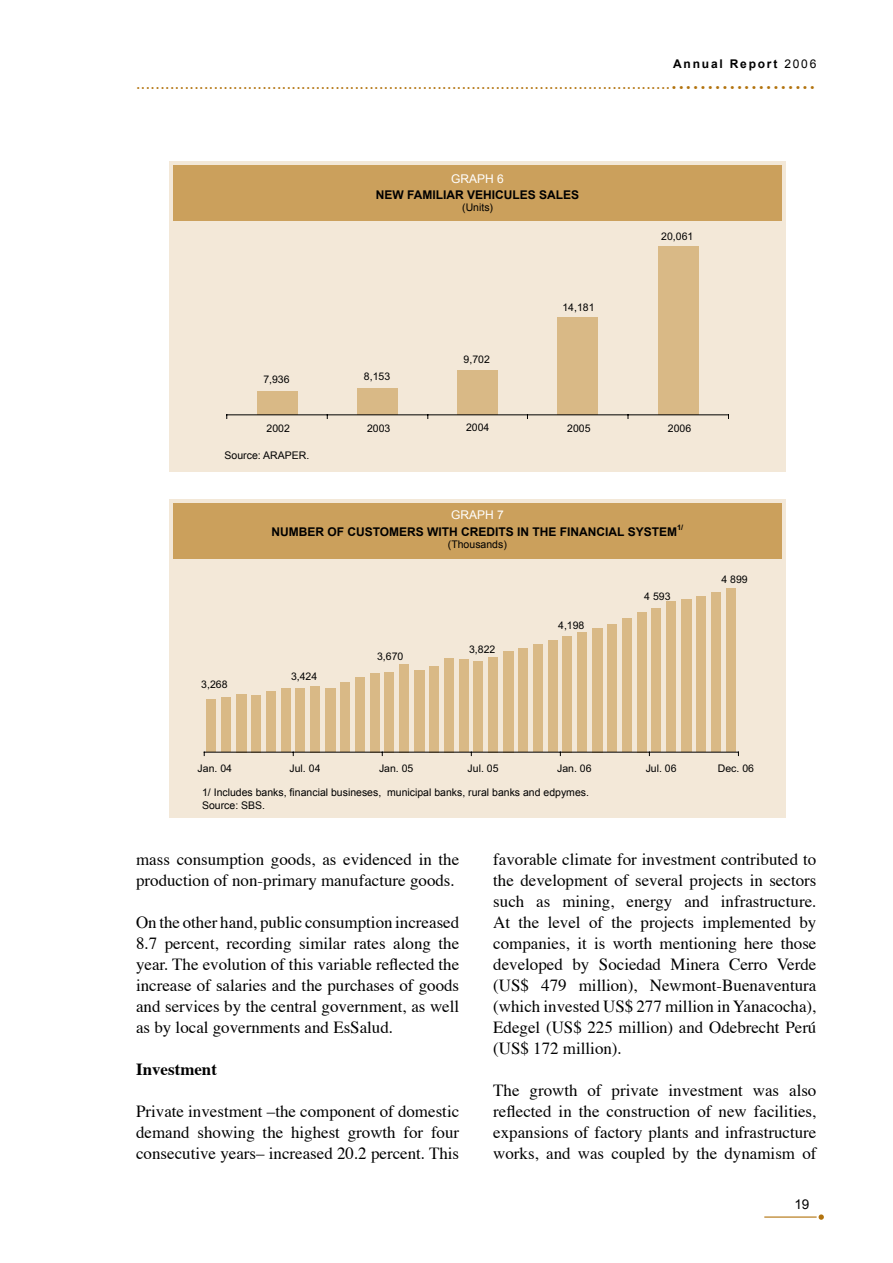
<style>
.page{position:relative;width:893px;height:1263px;background:#fff}
.page>*{position:absolute;margin:0;border:0;box-sizing:border-box;transform-origin:0 0}
.t1{font:18px "Times";color:#b2730e}
.t2{font:16.95px/21px "Times";color:#000;text-align:justify}
.t3{font:700 16.95px "Times";color:#000}
.t4{font:13.5px "Arial";color:#000}
.t5{font:700 12px "Arial";color:#000}
.t6{font:700 12px "Arial";letter-spacing:.15em;color:#000}
.t7{font:12px "Arial";color:#fff}
.t8{font:10.5px/12.6px "Arial";color:#000}
.t9{font:700 7.5px "Arial";color:#000}
.s1{font-weight:400}
.s2{font-size:27px}
</style>
<div class="page">
<hr style="left:764px;top:1216px;width:53px;height:1px;background:#b2730e">
<svg style="left:819px;top:1214px;width:5px;height:6px"></svg>
<div style="left:169px;top:162px;width:617px;height:310px;background:#f3e8d8"></div>
<div style="left:174px;top:166px;width:608px;height:55px;background:#cba05c"></div>
<div style="left:257px;top:392px;width:40px;height:23px;background:#d9b986"></div>
<div style="left:357px;top:389px;width:41px;height:26px;background:#d9b986"></div>
<div style="left:458px;top:371px;width:40px;height:44px;background:#d9b986"></div>
<div style="left:557px;top:317px;width:41px;height:98px;background:#d9b986"></div>
<div style="left:658px;top:247px;width:41px;height:168px;background:#d9b986"></div>
<hr style="left:227px;top:414px;width:501px;height:1px;background:#000">
<div style="left:169px;top:499px;width:617px;height:319px;background:#f3e8d8"></div>
<div style="left:173px;top:503px;width:608px;height:55px;background:#cba05c"></div>
<div style="left:206px;top:699px;width:10px;height:53px;background:#d9b986"></div>
<div style="left:221px;top:697px;width:10px;height:55px;background:#d9b986"></div>
<div style="left:236px;top:694px;width:10px;height:58px;background:#d9b986"></div>
<div style="left:251px;top:695px;width:10px;height:57px;background:#d9b986"></div>
<div style="left:266px;top:691px;width:10px;height:61px;background:#d9b986"></div>
<div style="left:281px;top:689px;width:9px;height:63px;background:#d9b986"></div>
<div style="left:295px;top:689px;width:10px;height:63px;background:#d9b986"></div>
<div style="left:310px;top:686px;width:10px;height:66px;background:#d9b986"></div>
<div style="left:325px;top:689px;width:10px;height:63px;background:#d9b986"></div>
<div style="left:340px;top:682px;width:10px;height:70px;background:#d9b986"></div>
<div style="left:355px;top:677px;width:10px;height:75px;background:#d9b986"></div>
<div style="left:370px;top:673px;width:9px;height:79px;background:#d9b986"></div>
<div style="left:384px;top:672px;width:10px;height:80px;background:#d9b986"></div>
<div style="left:399px;top:664px;width:10px;height:88px;background:#d9b986"></div>
<div style="left:414px;top:670px;width:10px;height:82px;background:#d9b986"></div>
<div style="left:429px;top:666px;width:10px;height:86px;background:#d9b986"></div>
<div style="left:444px;top:658px;width:10px;height:94px;background:#d9b986"></div>
<div style="left:459px;top:660px;width:9px;height:92px;background:#d9b986"></div>
<div style="left:473px;top:661px;width:10px;height:91px;background:#d9b986"></div>
<div style="left:488px;top:657px;width:10px;height:95px;background:#d9b986"></div>
<div style="left:503px;top:651px;width:10px;height:101px;background:#d9b986"></div>
<div style="left:518px;top:648px;width:10px;height:104px;background:#d9b986"></div>
<div style="left:533px;top:645px;width:10px;height:107px;background:#d9b986"></div>
<div style="left:548px;top:640px;width:9px;height:112px;background:#d9b986"></div>
<div style="left:563px;top:636px;width:9px;height:116px;background:#d9b986"></div>
<div style="left:577px;top:632px;width:10px;height:120px;background:#d9b986"></div>
<div style="left:592px;top:628px;width:10px;height:124px;background:#d9b986"></div>
<div style="left:607px;top:624px;width:10px;height:128px;background:#d9b986"></div>
<div style="left:622px;top:618px;width:10px;height:134px;background:#d9b986"></div>
<div style="left:637px;top:612px;width:9px;height:140px;background:#d9b986"></div>
<div style="left:652px;top:609px;width:9px;height:143px;background:#d9b986"></div>
<div style="left:666px;top:601px;width:10px;height:151px;background:#d9b986"></div>
<div style="left:681px;top:600px;width:10px;height:152px;background:#d9b986"></div>
<div style="left:696px;top:596px;width:10px;height:156px;background:#d9b986"></div>
<div style="left:711px;top:593px;width:10px;height:159px;background:#d9b986"></div>
<div style="left:726px;top:588px;width:9px;height:164px;background:#d9b986"></div>
<hr style="left:204px;top:752px;width:534px;height:1px;background:#000">
<p class="t6" style="left:673px;top:57px;width:145px">Annual Report <span class="s1">2006</span></p>
<p class="t1" style="left:136px;top:66px;width:681px">..............................................................................................................<span class="s2">....................</span></p>
<p class="t7" style="left:451px;top:172px;width:54px">Graph 6</p>
<p class="t5" style="left:376px;top:188px;width:205px">NEW FAMILIAR VEHICULES SALES</p>
<p class="t8" style="left:462px;top:201px;width:32px">(Units)</p>
<p class="t8" style="left:263px;top:373px;width:28px">7,936</p>
<p class="t8" style="left:364px;top:370px;width:28px">8,153</p>
<p class="t8" style="left:464px;top:353px;width:28px">9,702</p>
<p class="t8" style="left:562px;top:301px;width:34px">14,181</p>
<p class="t8" style="left:661px;top:230px;width:34px">20,061</p>
<p class="t8" style="left:267px;top:422px;width:25px">2002</p>
<p class="t8" style="left:367px;top:422px;width:25px">2003</p>
<p class="t8" style="left:466px;top:421px;width:25px">2004</p>
<p class="t8" style="left:567px;top:422px;width:25px">2005</p>
<p class="t8" style="left:668px;top:422px;width:25px">2006</p>
<p class="t8" style="left:225px;top:449px;width:47px">Source: ARAP</p>
<p class="t8" style="left:292px;top:449px;width:19px">ER.</p>
<p class="t8" style="left:201px;top:678px;width:28px">3,268</p>
<p class="t7" style="left:451px;top:508px;width:53px">Graph 7</p>
<p class="t5" style="left:271px;top:525px;width:407px">NUMBER OF CUSTOMERS WITH CREDITS IN THE FINANCIAL SYSTEM</p>
<p class="t9" style="left:677px;top:523px;width:8px">1/</p>
<p class="t8" style="left:448px;top:538px;width:60px">(Thousands)</p>
<p class="t8" style="left:291px;top:670px;width:28px">3,424</p>
<p class="t8" style="left:377px;top:650px;width:28px">3,670</p>
<p class="t8" style="left:469px;top:643px;width:28px">3,822</p>
<p class="t8" style="left:558px;top:619px;width:28px">4,198</p>
<p class="t8" style="left:644px;top:590px;width:28px">4 593</p>
<p class="t8" style="left:721px;top:573px;width:28px">4 899</p>
<p class="t8" style="left:198px;top:762px;width:36px">Jan. 04</p>
<p class="t8" style="left:290px;top:762px;width:32px">Jul. 04</p>
<p class="t8" style="left:379px;top:762px;width:36px">Jan. 05</p>
<p class="t8" style="left:468px;top:762px;width:32px">Jul. 05</p>
<p class="t8" style="left:557px;top:762px;width:36px">Jan. 06</p>
<p class="t8" style="left:646px;top:762px;width:32px">Jul. 06</p>
<p class="t8" style="left:718px;top:762px;width:38px">Dec. 06</p>
<p class="t8" style="left:202px;top:786px;width:388px">1/ Includes banks, financial busineses, municipal banks, rural banks and edpymes.<br>Source: SBS.</p>
<p class="t2" style="left:136px;top:847px;width:325px">mass consumption goods, as evidenced in the production of non-primary manufacture goods.</p>
<p class="t2" style="left:136px;top:910px;width:325px">On the other hand, public consumption increased 8.7 percent, recording similar rates along the year. The evolution of this variable reflected the increase of salaries and the purchases of goods and services by the central government, as well as by local governments and EsSalud.</p>
<p class="t3" style="left:136px;top:1053px;width:82px">Investment</p>
<p class="t2" style="left:136px;top:1099px;width:325px">Private investment –the component of domestic demand showing the highest growth for four consecutive years– increased 20.2 percent. This</p>
<p class="t2" style="left:493px;top:847px;width:325px">favorable climate for investment contributed to the development of several projects in sectors such as mining, energy and infrastructure.<br>At the level of the projects implemented by companies, it is worth mentioning here those developed by Sociedad Minera Cerro Verde (US$ 479 million), Newmont-Buenaventura (which invested US$ 277 million in Yanacocha), Edegel (US$ 225 million) and Odebrecht Perú (US$ 172 million).</p>
<p class="t2" style="left:493px;top:1078px;width:325px">The growth of private investment was also reflected in the construction of new facilities, expansions of factory plants and infrastructure works, and was coupled by the dynamism of</p>
<p class="t4" style="left:794px;top:1197px;width:15px">19</p>
</div>
